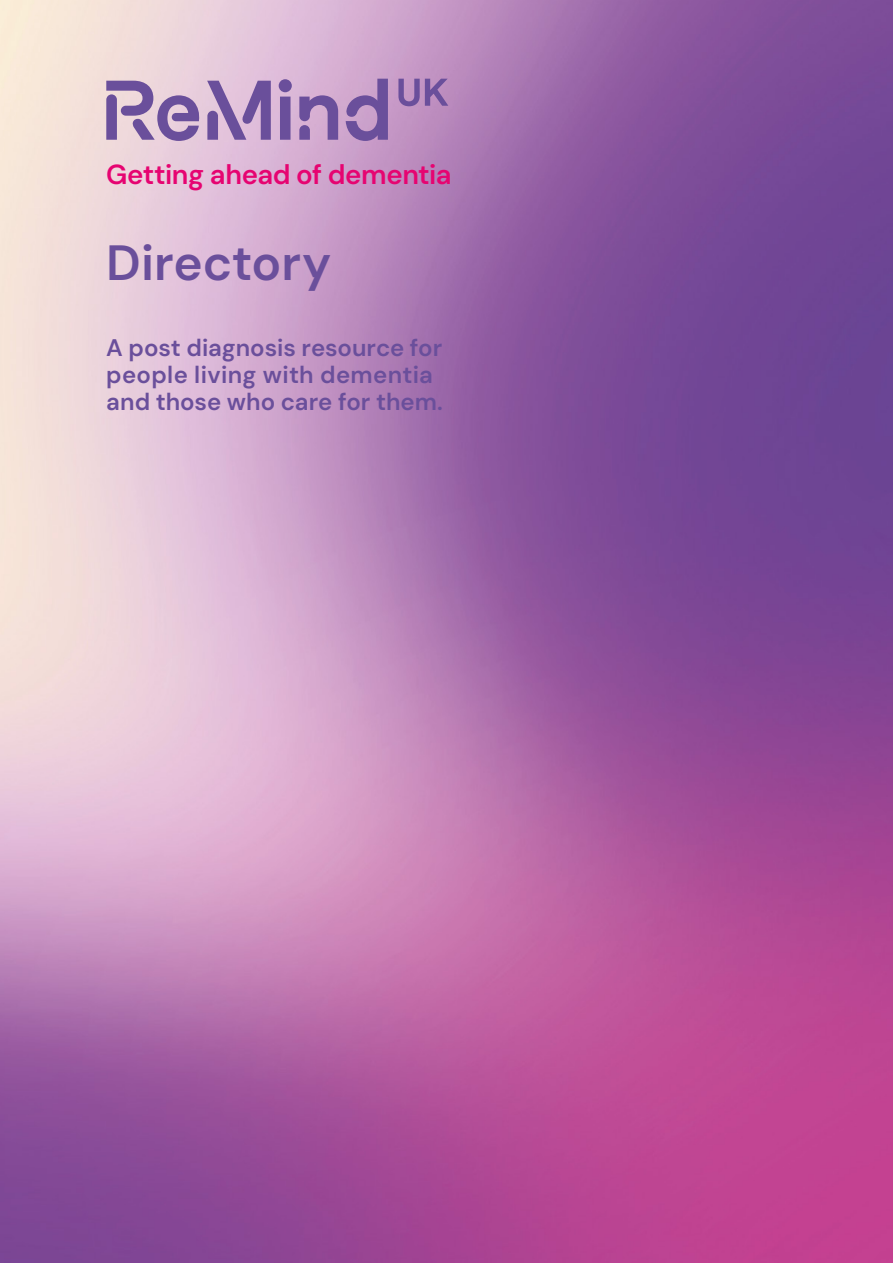
<style>
.page{position:relative;width:893px;height:1263px;background:#fff}
.page>*{position:absolute;margin:0;border:0;box-sizing:border-box;transform-origin:0 0}
.t1{font:600 49.5px "DM Sans";letter-spacing:-.005em;color:#6a4f9b}
.t2{font:600 27.6px "DM Sans";letter-spacing:-.015em;color:#e60471}
.t3{font:600 24px/27px "DM Sans";color:#6a4f9b}
</style>
<div class="page">
<img style="left:0;top:0;width:893px;height:1263px">
<svg style="left:398px;top:79px;width:50px;height:27px"></svg>
<svg style="left:106px;top:81px;width:94px;height:60px;background:#ae94bc"></svg>
<svg style="left:207px;top:81px;width:64px;height:59px;background:#a487ba"></svg>
<div style="left:279px;top:79px;width:13px;height:13px;background:#6a4f9b;border-radius:50%"></div>
<svg style="left:280px;top:97px;width:11px;height:43px"></svg>
<svg style="left:299px;top:95px;width:39px;height:45px;background:#9978b2"></svg>
<svg style="left:346px;top:79px;width:42px;height:62px;background:#9977b2"></svg>
<p class="t2" style="left:106px;top:157px;width:347px">Getting ahead of dementia</p>
<h1 class="t1" style="left:106px;top:232px;width:227px">Directory</h1>
<p class="t3" style="left:106px;top:334px;width:338px">A post diagnosis resource for people living with dementia and those who care for them.</p>
</div>
